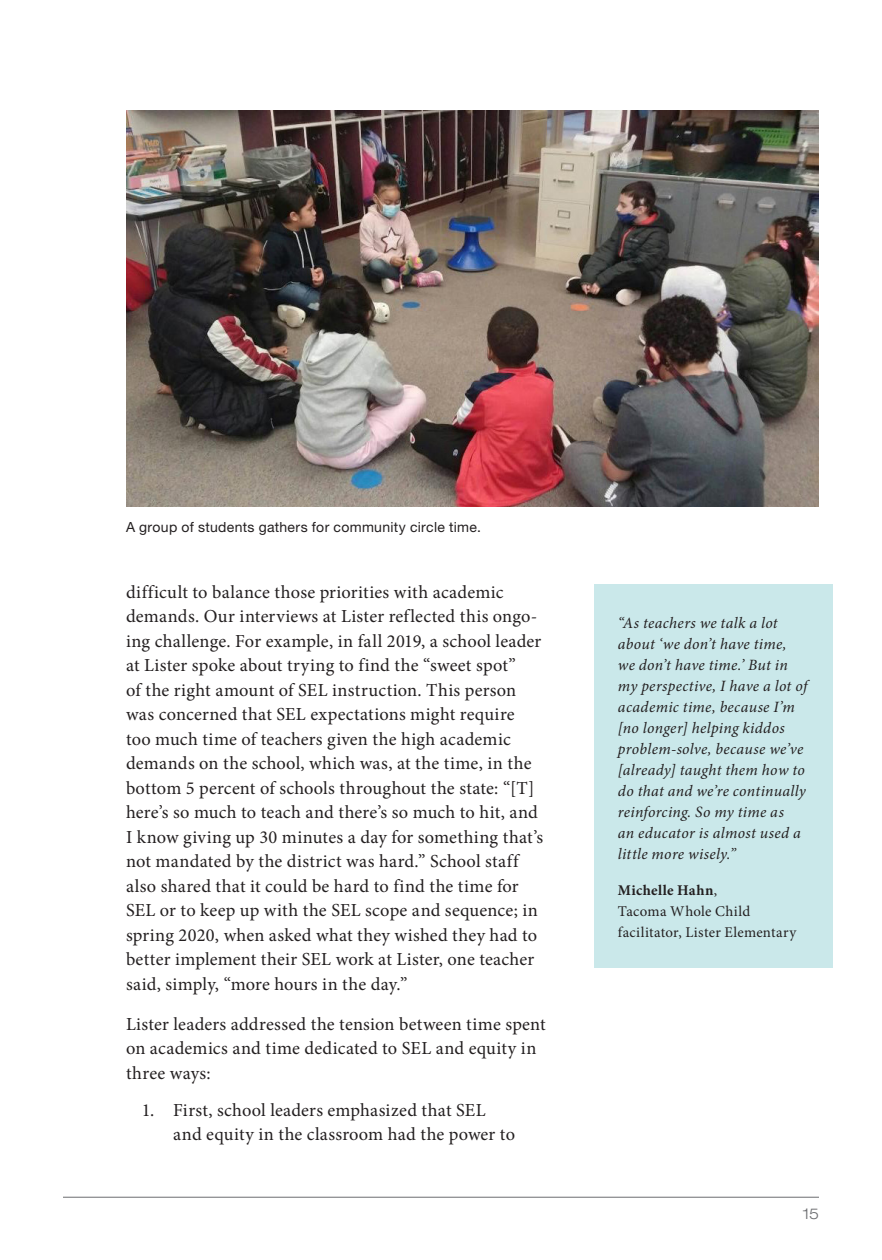
<style>
.page{position:relative;width:882px;height:1260px;background:#fff}
.page>*{position:absolute;margin:0;border:0;box-sizing:border-box;transform-origin:0 0}
.Body{font:18.38px/24.5px "Minion Pro";letter-spacing:.01em;color:#231f20}
.Principal_pull_quote{font:italic 15.75px/21px "Minion Pro";letter-spacing:.02em;color:#231f20}
.Body-2{font:14.88px/21px "Minion Pro";letter-spacing:.02em;color:#231f20}
.t1{font:300 expanded 14.88px "Helvetica Neue LT Std";color:#6c6d70}
.sidebar_body{font:14px "Helvetica Neue LT Std";letter-spacing:.025em;color:#231f20}
.s1{font-weight:700}
</style>
<div class="page">
<hr style="left:63px;top:1197px;width:756px;height:1px;background:#6c6d70">
<div style="left:594px;top:585px;width:238px;height:383px;background:#cae8ea"></div>
<img style="left:126px;top:110px;width:693px;height:397px">
<p class="sidebar_body" style="left:126px;top:518px;width:357px">A group of students gathers for community circle time.</p>
<p class="Body" style="left:126px;top:580px;width:419px">difficult to balance those priorities with academic demands. Our interviews at Lister reflected this ongo&shy;ing challenge. For example, in fall 2019, a school leader at Lister spoke about trying to find the “sweet spot”<br>of the right amount of SEL instruction. This person was concerned that SEL expectations might require too much time of teachers given the high academic demands on the school, which was, at the time, in the bottom 5 percent of schools throughout the state: “[T] here’s so much to teach and there’s so much to hit, and I know giving up 30 minutes a day for something that’s not mandated by the district was hard.” School staff also shared that it could be hard to find the time for SEL or to keep up with the SEL scope and sequence; in spring 2020, when asked what they wished they had to better implement their SEL work at Lister, one teacher said, simply, “more hours in the day.”</p>
<p class="Body" style="left:126px;top:1012px;width:421px">Lister leaders addressed the tension between time spent on academics and time dedicated to SEL and equity in three ways:</p>
<p class="Body" style="left:173px;top:1098px;width:343px;text-indent:-32px">1. First, school leaders emphasized that SEL and equity in the classroom had the power to</p>
<p class="Principal_pull_quote" style="left:618px;top:612px;width:191px">“As teachers we talk a lot about ‘we don’t have time, we don’t have time.’ But in my perspective, I have a lot of academic time, because I’m [no longer] helping kiddos problem-solve, because we’ve [already] taught them how to do that and we’re continually reinforcing. So my time as<br>an educator is almost used a little more wisely.”</p>
<p class="Body-2" style="left:618px;top:880px;width:180px"><span class="s1">Michelle Hahn</span>,<br>Tacoma Whole Child facilitator, Lister Elementary</p>
<p class="t1" style="left:803px;top:1205px;width:18px">15</p>
</div>
